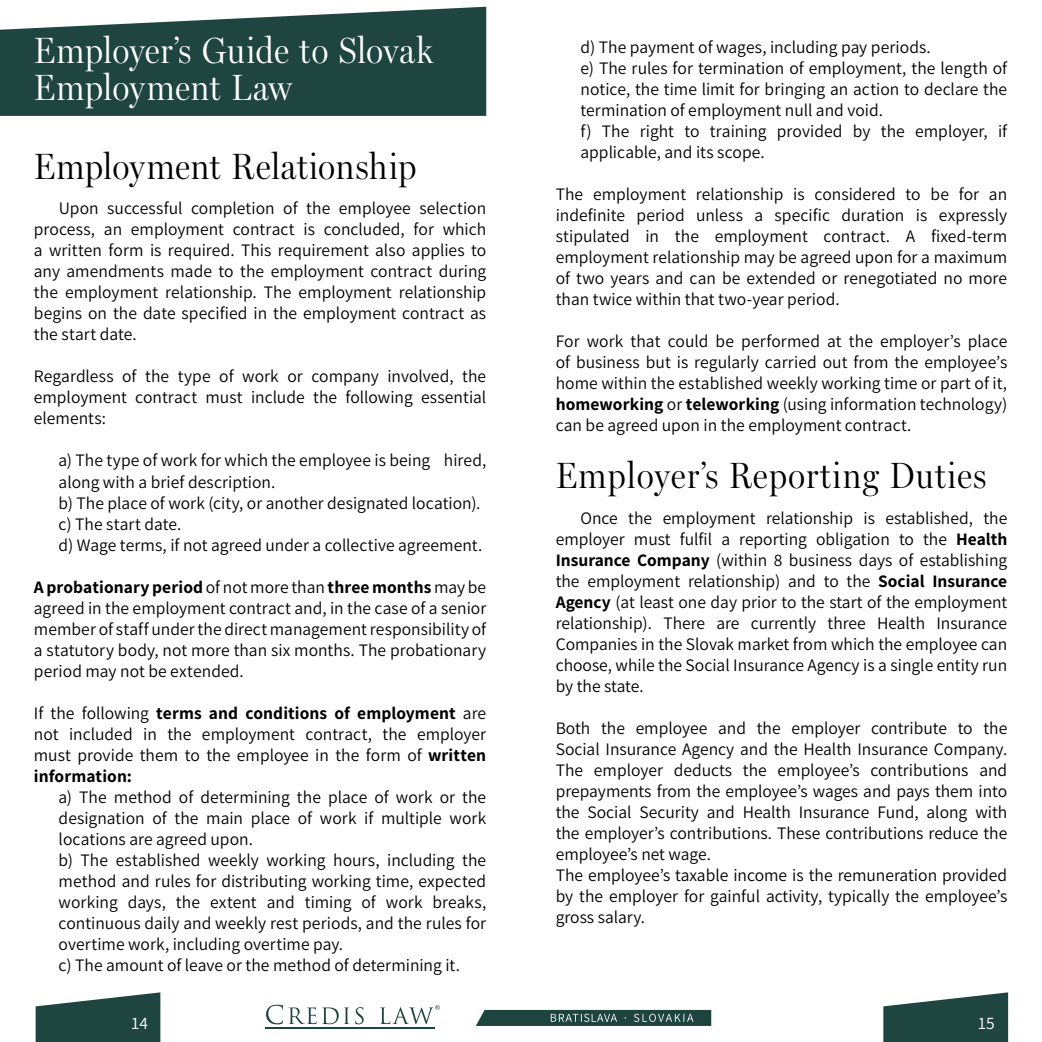
<style>
.page{position:relative;width:1042px;height:1042px;background:#fff}
.page>*{position:absolute;margin:0;border:0;box-sizing:border-box;transform-origin:0 0}
.t1{font:300 36.75px/36.8px "Miller Headline";letter-spacing:.02em;color:#fff}
.t2{font:300 36.75px "Miller Headline";letter-spacing:.04em;color:#000}
.t3{font:300 36.75px "Miller Headline";letter-spacing:.02em;color:#000}
.t4{font:17.5px/21px "Assistant";color:#000;text-align:justify}
.t5{font:17.5px "Assistant";color:#fff}
.s1{font-weight:700}
</style>
<div class="page">
<svg style="left:883px;top:992px;width:125px;height:50px"></svg>
<svg style="left:36px;top:992px;width:124px;height:50px"></svg>
<svg style="left:266px;top:1004px;width:17px;height:20px"></svg>
<svg style="left:289px;top:1007px;width:60px;height:17px"></svg>
<svg style="left:355px;top:1007px;width:9px;height:17px"></svg>
<hr style="left:265px;top:1028px;width:170px;height:1px;background:#1e443f">
<svg style="left:380px;top:1005px;width:60px;height:19px"></svg>
<svg style="left:476px;top:1010px;width:235px;height:16px"></svg>
<svg style="left:0;top:7px;width:486px;height:109px;fill:#1f4540"></svg>
<h1 class="t1" style="left:34px;top:31px;width:401px">Employer’s Guide to Slovak<br>Employment Law</h1>
<h1 class="t3" style="left:34px;top:144px;width:384px">Employment Relationship</h1>
<p class="t4" style="left:34px;top:197px;width:454px;text-indent:25px">Upon successful completion of the employee selection process, an employment contract is concluded, for which a written form is required. This requirement also applies to any amendments made to the employment contract during the employment relationship. The employment relationship begins on the date specified in the employment contract as the start date.</p>
<p class="t4" style="left:34px;top:365px;width:454px">Regardless of the type of work or company involved, the employment contract must include the following essential elements:</p>
<p class="t4" style="left:59px;top:449px;width:429px;text-align:left">a) The type of work for which the employee is being hired, along with a brief description.<br>b) The place of work (city, or another designated location). c) The start date.<br>d) Wage terms, if not agreed under a collective agreement.</p>
<p class="t4" style="left:34px;top:575px;width:454px"><span class="s1">A probationary period</span> of not more than <span class="s1">three months</span> may be agreed in the employment contract and, in the case of a senior member of staff under the direct management responsibility of a statutory body, not more than six months. The probationary period may not be extended.</p>
<p class="t4" style="left:34px;top:701px;width:454px">If the following <span class="s1">terms and conditions of employment</span> are not included in the employment contract, the employer must provide them to the employee in the form of <span class="s1">written information:</span></p>
<p class="t4" style="left:59px;top:785px;width:429px;text-align:left">a) The method of determining the place of work or the designation of the main place of work if multiple work locations are agreed upon.<br>b) The established weekly working hours, including the method and rules for distributing working time, expected working days, the extent and timing of work breaks, continuous daily and weekly rest periods, and the rules for overtime work, including overtime pay.<br>c) The amount of leave or the method of determining it.</p>
<p class="t4" style="left:580px;top:35px;width:428px;text-align:left">d) The payment of wages, including pay periods.<br>e) The rules for termination of employment, the length of notice, the time limit for bringing an action to declare the termination of employment null and void.<br>f) The right to training provided by the employer, if applicable, and its scope.</p>
<p class="t4" style="left:556px;top:182px;width:453px">The employment relationship is considered to be for an indefinite period unless a specific duration is expressly stipulated in the employment contract. A fixed-term employment relationship may be agreed upon for a maximum of two years and can be extended or renegotiated no more than twice within that two-year period.</p>
<p class="t4" style="left:556px;top:329px;width:453px">For work that could be performed at the employer’s place of business but is regularly carried out from the employee’s home within the established weekly working time or part of it, <span class="s1">homeworking</span> or <span class="s1">teleworking</span> (using information technology) can be agreed upon in the employment contract.</p>
<h1 class="t2" style="left:556px;top:454px;width:432px">Employer’s Reporting Duties</h1>
<p class="t4" style="left:556px;top:507px;width:453px;text-indent:25px">Once the employment relationship is established, the employer must fulfil a reporting obligation to the <span class="s1">Health Insurance Company</span> (within 8 business days of establishing the employment relationship) and to the <span class="s1">Social Insurance Agency</span> (at least one day prior to the start of the employment relationship). There are currently three Health Insurance Companies in the Slovak market from which the employee can choose, while the Social Insurance Agency is a single entity run by the state.</p>
<p class="t4" style="left:556px;top:717px;width:453px;text-align:left">Both the employee and the employer contribute to the Social Insurance Agency and the Health Insurance Company.<br>The employer deducts the employee’s contributions and prepayments from the employee’s wages and pays them into the Social Security and Health Insurance Fund, along with the employer’s contributions. These contributions reduce the employee’s net wage.<br>The employee’s taxable income is the remuneration provided by the employer for gainful activity, typically the employee’s gross salary.</p>
<p class="t5" style="left:132px;top:1011px;width:18px">14</p>
<p class="t5" style="left:978px;top:1011px;width:18px">15</p>
</div>
